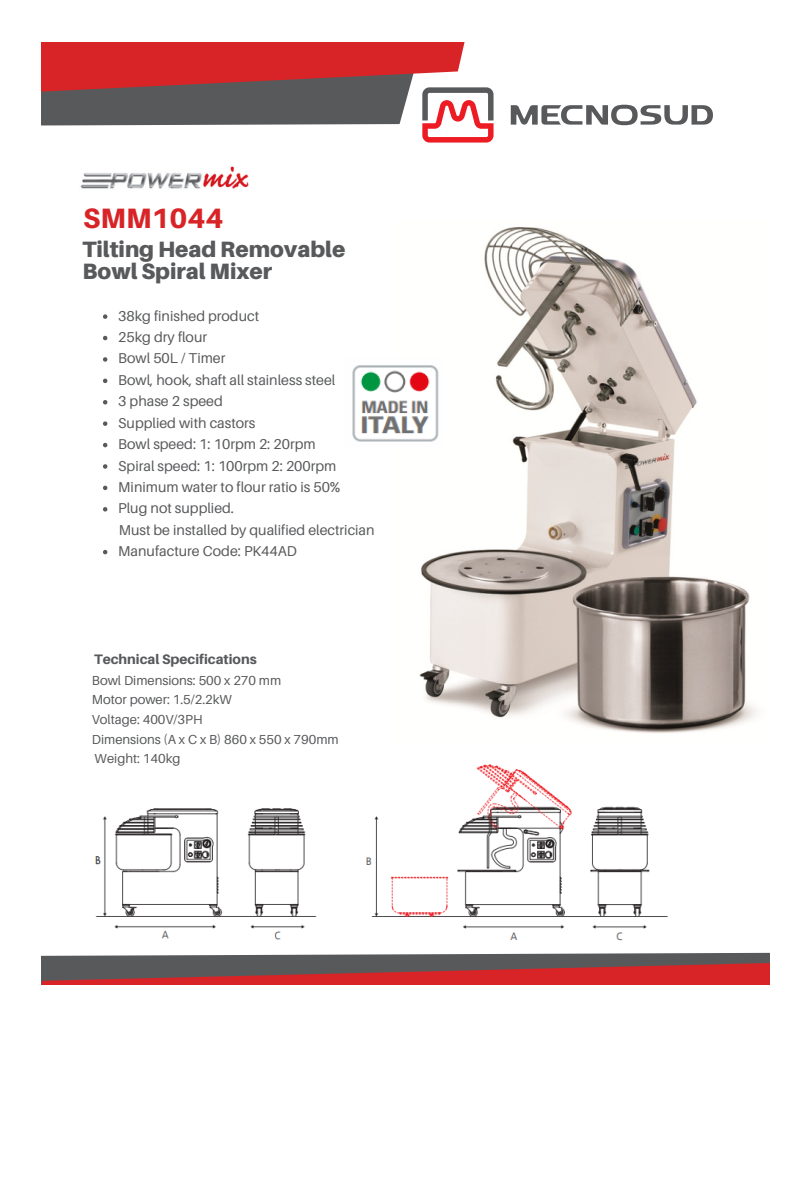
<style>
.page{position:relative;width:810px;height:1181px;background:#fff}
.page>*{position:absolute;margin:0;border:0;box-sizing:border-box;transform-origin:0 0}
.t1{font:800 28.05px "Aileron";color:#d82427}
.t2{font:900 22.2px "Aileron";color:#58595b}
.t3{font:14.25px "Aileron";color:#58595b}
.t4{font:800 13.8px "Aileron";color:#58595b}
.t5{font:13.05px "Aileron";color:#58595b}
</style>
<div class="page">
<svg style="left:42px;top:42px;width:469px;height:101px"></svg>
<svg style="left:42px;top:952px;width:728px;height:32px;background:#945153"></svg>
<svg style="left:422px;top:87px;width:72px;height:55px"></svg>
<svg style="left:511px;top:105px;width:202px;height:20px"></svg>
<img style="left:95px;top:764px;width:573px;height:177px">
<img style="left:419px;top:227px;width:338px;height:506px">
<img style="left:352px;top:358px;width:93px;height:90px">
<img style="left:80px;top:166px;width:169px;height:23px">
<svg style="left:103px;top:314px;width:4px;height:5px"></svg>
<svg style="left:103px;top:336px;width:4px;height:4px"></svg>
<svg style="left:103px;top:357px;width:4px;height:5px"></svg>
<svg style="left:103px;top:378px;width:4px;height:5px"></svg>
<svg style="left:103px;top:400px;width:4px;height:4px"></svg>
<svg style="left:103px;top:421px;width:4px;height:5px"></svg>
<svg style="left:103px;top:443px;width:4px;height:4px"></svg>
<svg style="left:103px;top:464px;width:4px;height:4px"></svg>
<svg style="left:103px;top:485px;width:4px;height:5px"></svg>
<svg style="left:103px;top:507px;width:4px;height:4px"></svg>
<svg style="left:103px;top:550px;width:4px;height:4px"></svg>
<p class="t1" style="left:83px;top:201px;width:142px">SMM1044</p>
<p class="t2" style="left:83px;top:235px;width:264px">Tilting Head Removable</p>
<p class="t2" style="left:83px;top:257px;width:191px">Bowl Spiral Mixer</p>
<p class="t3" style="left:118px;top:307px;width:142px">38kg finished product</p>
<p class="t3" style="left:118px;top:328px;width:90px">25kg dry flour</p>
<p class="t3" style="left:118px;top:349px;width:109px">Bowl 50L / Timer</p>
<p class="t3" style="left:118px;top:371px;width:219px">Bowl, hook, shaft all stainless steel</p>
<p class="t3" style="left:118px;top:392px;width:106px">3 phase 2 speed</p>
<p class="t3" style="left:118px;top:414px;width:139px">Supplied with castors</p>
<p class="t3" style="left:118px;top:435px;width:199px">Bowl speed: 1: 10rpm 2: 20rpm</p>
<p class="t3" style="left:118px;top:456px;width:220px">Spiral speed: 1: 100rpm 2: 200rpm</p>
<p class="t3" style="left:118px;top:478px;width:224px">Minimum water to flour ratio is 50%</p>
<p class="t3" style="left:118px;top:499px;width:117px">Plug not supplied.</p>
<p class="t3" style="left:118px;top:542px;width:180px">Manufacture Code: PK44AD</p>
<p class="t3" style="left:119px;top:521px;width:258px">Must be installed by qualified electrician</p>
<p class="t4" style="left:94px;top:650px;width:164px">Technical Specifications</p>
<p class="t5" style="left:92px;top:672px;width:191px">Bowl Dimensions: 500 x 270 mm</p>
<p class="t5" style="left:92px;top:691px;width:142px">Motor power: 1.5/2.2kW</p>
<p class="t5" style="left:92px;top:711px;width:112px">Voltage: 400V/3PH</p>
<p class="t5" style="left:92px;top:731px;width:248px">Dimensions (A x C x B) 860 x 550 x 790mm</p>
<p class="t5" style="left:95px;top:750px;width:87px">Weight: 140kg</p>
</div>
